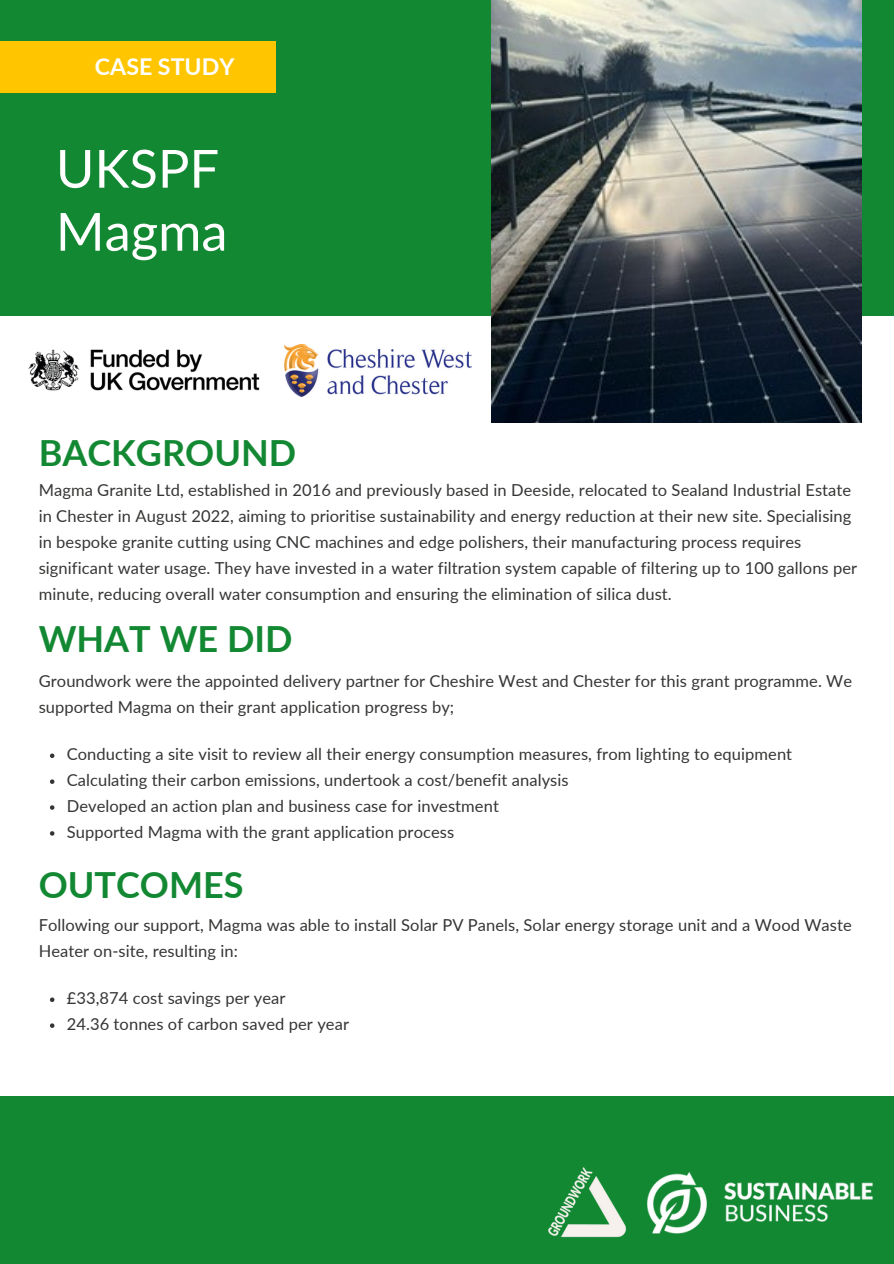
<style>
.page{position:relative;width:894px;height:1264px;background:#fff}
.page>*{position:absolute;margin:0;border:0;box-sizing:border-box;transform-origin:0 0}
.t1{font:52.5px/63px "Lato";color:#fff}
.t2{font:700 36px "Lato";color:#138833}
.t3{font:700 23.1px "Lato";color:#fff}
.t4{font:16.5px/25.8px "Lato";letter-spacing:.005em;color:#363534}
</style>
<div class="page">
<div style="left:0;top:0;width:893px;height:315px;background:#138833"></div>
<img style="left:491px;top:0;width:370px;height:422px">
<div style="left:0;top:41px;width:276px;height:52px;background:#ffc600"></div>
<img style="left:284px;top:344px;width:187px;height:52px">
<img style="left:28px;top:349px;width:232px;height:42px">
<div style="left:0;top:1096px;width:893px;height:167px;background:#138833"></div>
<img style="left:647px;top:1172px;width:226px;height:62px">
<img style="left:548px;top:1167px;width:78px;height:71px">
<svg style="left:50px;top:753px;width:4px;height:5px"></svg>
<svg style="left:50px;top:779px;width:4px;height:5px"></svg>
<svg style="left:50px;top:805px;width:4px;height:4px"></svg>
<svg style="left:50px;top:831px;width:4px;height:4px"></svg>
<svg style="left:50px;top:997px;width:4px;height:5px"></svg>
<svg style="left:50px;top:1023px;width:4px;height:4px"></svg>
<h3 class="t3" style="left:95px;top:52px;width:141px">CASE STUDY</h3>
<p class="t1" style="left:56px;top:136px;width:173px">UKSPF<br>Magma</p>
<h2 class="t2" style="left:39px;top:430px;width:259px">BACKGROUND</h2>
<p class="t4" style="left:39px;top:477px;width:819px">Magma Granite Ltd, established in 2016 and previously based in Deeside, relocated to Sealand Industrial Estate in Chester in August 2022, aiming to prioritise sustainability and energy reduction at their new site. Specialising in bespoke granite cutting using CNC machines and edge polishers, their manufacturing process requires significant water usage. They have invested in a water filtration system capable of filtering up to 100 gallons per minute, reducing overall water consumption and ensuring the elimination of silica dust.</p>
<p class="t2" style="left:39px;top:616px;width:255px">WHAT WE DID</p>
<p class="t4" style="left:39px;top:667px;width:814px">Groundwork were the appointed delivery partner for Cheshire West and Chester for this grant programme. We supported Magma on their grant application progress by;</p>
<p class="t4" style="left:67px;top:741px;width:726px">Conducting a site visit to review all their energy consumption measures, from lighting to equipment</p>
<p class="t4" style="left:67px;top:767px;width:503px">Calculating their carbon emissions, undertook a cost/benefit analysis</p>
<h2 class="t4" style="left:67px;top:792px;width:433px">Developed an action plan and business case for investment</h2>
<p class="t4" style="left:67px;top:818px;width:389px">Supported Magma with the grant application process</p>
<p class="t2" style="left:39px;top:862px;width:206px">OUTCOMES</p>
<p class="t4" style="left:39px;top:911px;width:814px">Following our support, Magma was able to install Solar PV Panels, Solar energy storage unit and a Wood Waste<br>Heater on-site, resulting in:</p>
<p class="t4" style="left:67px;top:984px;width:220px">£33,874 cost savings per year</p>
<p class="t4" style="left:67px;top:1010px;width:284px">24.36 tonnes of carbon saved per year</p>
</div>
